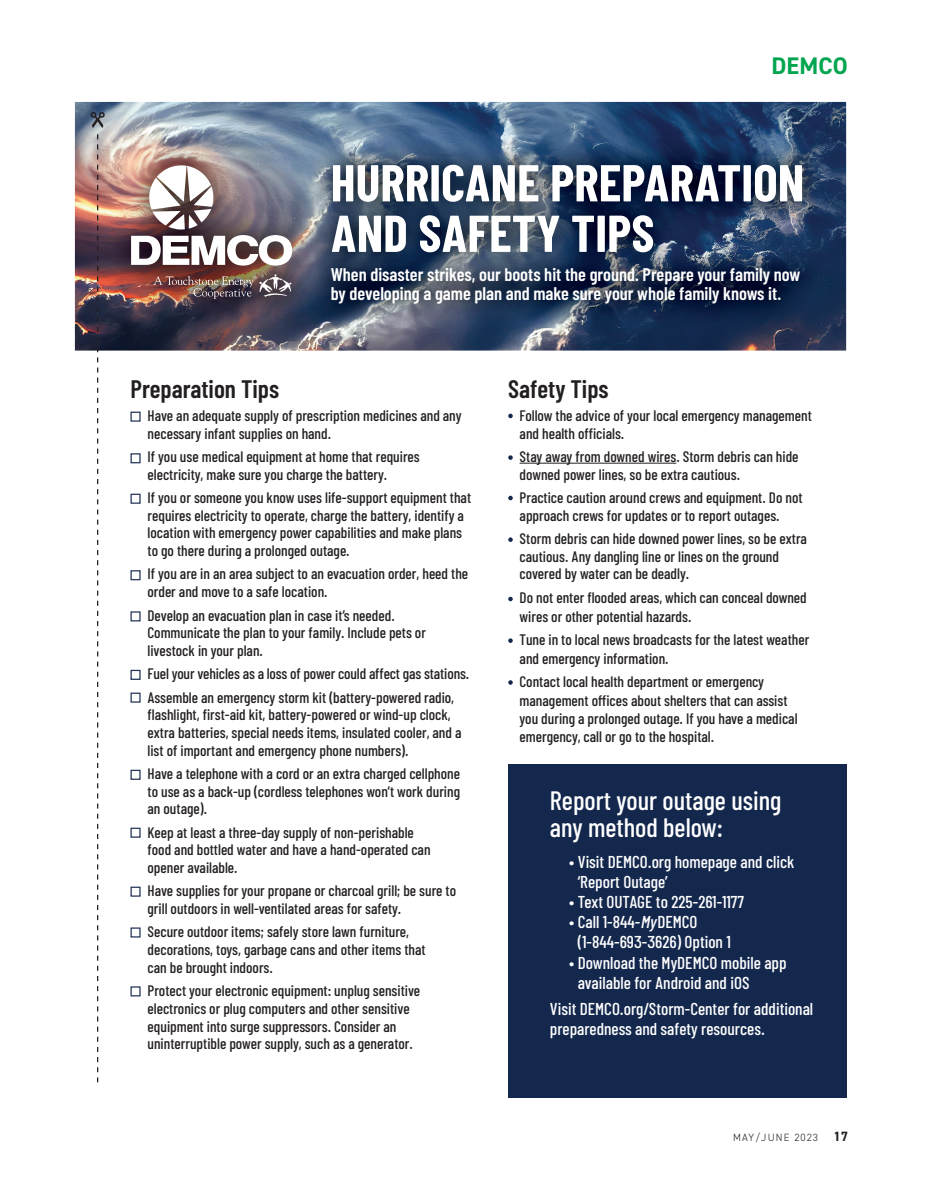
<style>
.page{position:relative;width:931px;height:1187px;background:#fff}
.page>*{position:absolute;margin:0;border:0;box-sizing:border-box;transform-origin:0 0}
.t1{font:700 51.75px/50.6px "Barlow Condensed";color:#fff}
.t2{font:500 26.55px/26.5px "Barlow Condensed";color:#fff}
.t3{font:600 25.2px "Barlow Condensed";color:#231f20}
.t4{font:700 24px "DIN2014";letter-spacing:.01em;color:#00a54f}
.t5{font:600 18.3px/18.9px "Barlow Condensed";color:#fff}
.t6{font:500 17.1px/20px "Barlow Condensed";color:#fff}
.t7{font:500 15.15px/17.7px "Barlow Condensed";color:#231f20}
.t8{font:300 10.5px "DIN2014";letter-spacing:.105em;color:#231f20}
.s1{font-style:italic}
.s2{font-weight:700;font-size:13.5px}
</style>
<div class="page">
<img style="left:75px;top:102px;width:770px;height:248px">
<img style="left:106px;top:140px;width:720px;height:188px">
<svg style="left:149px;top:165px;width:64px;height:64px"></svg>
<svg style="left:131px;top:235px;width:161px;height:31px"></svg>
<img style="left:153px;top:274px;width:138px;height:25px">
<div style="left:507px;top:764px;width:338px;height:333px;background:#14284d"></div>
<hr style="left:519px;top:463px;width:157px;height:1px;background:#231f20">
<svg style="left:97px;top:134px;width:1px;height:948px"></svg>
<svg style="left:90px;top:112px;width:15px;height:16px"></svg>
<div style="left:130px;top:411px;width:10px;height:11px;border:1px solid #253558"></div>
<div style="left:130px;top:453px;width:10px;height:10px;border:1px solid #253558"></div>
<div style="left:130px;top:493px;width:10px;height:11px;border:1px solid #253558"></div>
<div style="left:130px;top:611px;width:10px;height:10px;border:1px solid #253558"></div>
<div style="left:130px;top:670px;width:10px;height:10px;border:1px solid #253558"></div>
<div style="left:130px;top:692px;width:10px;height:10px;border:1px solid #253558"></div>
<div style="left:130px;top:769px;width:10px;height:11px;border:1px solid #253558"></div>
<div style="left:130px;top:827px;width:10px;height:10px;border:1px solid #253558"></div>
<div style="left:130px;top:886px;width:10px;height:10px;border:1px solid #253558"></div>
<div style="left:130px;top:927px;width:10px;height:10px;border:1px solid #253558"></div>
<div style="left:130px;top:986px;width:10px;height:10px;border:1px solid #253558"></div>
<div style="left:130px;top:570px;width:10px;height:10px;border:1px solid #253558"></div>
<svg style="left:508px;top:455px;width:4px;height:5px"></svg>
<svg style="left:508px;top:496px;width:4px;height:4px"></svg>
<svg style="left:508px;top:537px;width:4px;height:5px"></svg>
<svg style="left:508px;top:597px;width:4px;height:4px"></svg>
<svg style="left:508px;top:638px;width:4px;height:5px"></svg>
<svg style="left:508px;top:680px;width:4px;height:5px"></svg>
<svg style="left:508px;top:414px;width:4px;height:4px"></svg>
<h3 class="t4" style="left:771px;top:50px;width:78px">DEMCO</h3>
<h1 class="t1" style="left:330px;top:156px;width:475px">HURRICANE PREPARATION<br>AND SAFETY TIPS</h1>
<p class="t5" style="left:330px;top:264px;width:471px">When disaster strikes, our boots hit the ground. Prepare your family now by developing a game plan and make sure your whole family knows it.</p>
<h3 class="t3" style="left:130px;top:370px;width:150px">Preparation Tips</h3>
<p class="t7" style="left:147px;top:406px;width:315px">Have an adequate supply of prescription medicines and any necessary infant supplies on hand.</p>
<p class="t7" style="left:147px;top:447px;width:273px">If you use medical equipment at home that requires electricity, make sure you charge the battery.</p>
<p class="t7" style="left:147px;top:488px;width:325px">If you or someone you know uses life-support equipment that requires electricity to operate, charge the battery, identify a location with emergency power capabilities and make plans to go there during a prolonged outage.</p>
<p class="t7" style="left:147px;top:565px;width:322px">If you are in an area subject to an evacuation order, heed the order and move to a safe location.</p>
<p class="t7" style="left:147px;top:606px;width:280px">Develop an evacuation plan in case it’s needed.<br>Communicate the plan to your family. Include pets or livestock in your plan.</p>
<p class="t7" style="left:147px;top:661px;width:323px;line-height:23.4px">Fuel your vehicles as a loss of power could affect gas stations.<br>Assemble an emergency storm kit (battery-powered radio,</p>
<p class="t7" style="left:147px;top:705px;width:315px">flashlight, first-aid kit, battery-powered or wind-up clock, extra batteries, special needs items, insulated cooler, and a list of important and emergency phone numbers).</p>
<p class="t7" style="left:147px;top:764px;width:314px;text-align:justify">Have a telephone with a cord or an extra charged cellphone to use as a back-up (cordless telephones won’t work during an outage).</p>
<p class="t7" style="left:147px;top:823px;width:284px">Keep at least a three-day supply of non-perishable food and bottled water and have a hand-operated can opener available.</p>
<p class="t7" style="left:147px;top:881px;width:310px">Have supplies for your propane or charcoal grill; be sure to grill outdoors in well-ventilated areas for safety.</p>
<p class="t7" style="left:147px;top:922px;width:279px">Secure outdoor items; safely store lawn furniture, decorations, toys, garbage cans and other items that can be brought indoors.</p>
<p class="t7" style="left:147px;top:981px;width:274px">Protect your electronic equipment: unplug sensitive electronics or plug computers and other sensitive equipment into surge suppressors. Consider an uninterruptible power supply, such as a generator.</p>
<h3 class="t3" style="left:508px;top:370px;width:102px">Safety Tips</h3>
<p class="t7" style="left:519px;top:406px;width:293px">Follow the advice of your local emergency management and health officials.</p>
<p class="t7" style="left:519px;top:447px;width:280px">Stay away from downed wires. Storm debris can hide downed power lines, so be extra cautious.</p>
<p class="t7" style="left:519px;top:488px;width:284px">Practice caution around crews and equipment. Do not approach crews for updates or to report outages.</p>
<p class="t7" style="left:519px;top:529px;width:289px">Storm debris can hide downed power lines, so be extra cautious. Any dangling line or lines on the ground covered by water can be deadly.</p>
<p class="t7" style="left:519px;top:588px;width:288px;line-height:18.1px">Do not enter flooded areas, which can conceal downed wires or other potential hazards.</p>
<p class="t7" style="left:519px;top:630px;width:291px;line-height:18.1px">Tune in to local news broadcasts for the latest weather and emergency information.</p>
<p class="t7" style="left:519px;top:672px;width:279px;line-height:18.1px">Contact local health department or emergency management offices about shelters that can assist you during a prolonged outage. If you have a medical emergency, call or go to the hospital.</p>
<h2 class="t2" style="left:549px;top:787px;width:233px">Report your outage using any method below:</h2>
<p class="t6" style="left:577px;top:851px;width:218px;text-indent:-9px">• Visit DEMCO.org homepage and click ‘Report Outage’</p>
<p class="t6" style="left:569px;top:892px;width:176px">• Text OUTAGE to 225-261-1177</p>
<p class="t6" style="left:577px;top:912px;width:154px;text-indent:-9px">• Call 1-844-<span class="s1">My</span>DEMCO (1-844-693-3626) Option 1</p>
<p class="t6" style="left:577px;top:952px;width:210px;text-indent:-9px">• Download the MyDEMCO mobile app available for Android and iOS</p>
<p class="t6" style="left:549px;top:998px;width:265px">Visit DEMCO.org/Storm-Center for additional preparedness and safety resources.</p>
<p class="t8" style="left:732px;top:1131px;width:116px">MAY/JUNE 2023 <span class="s2">17</span></p>
</div>
